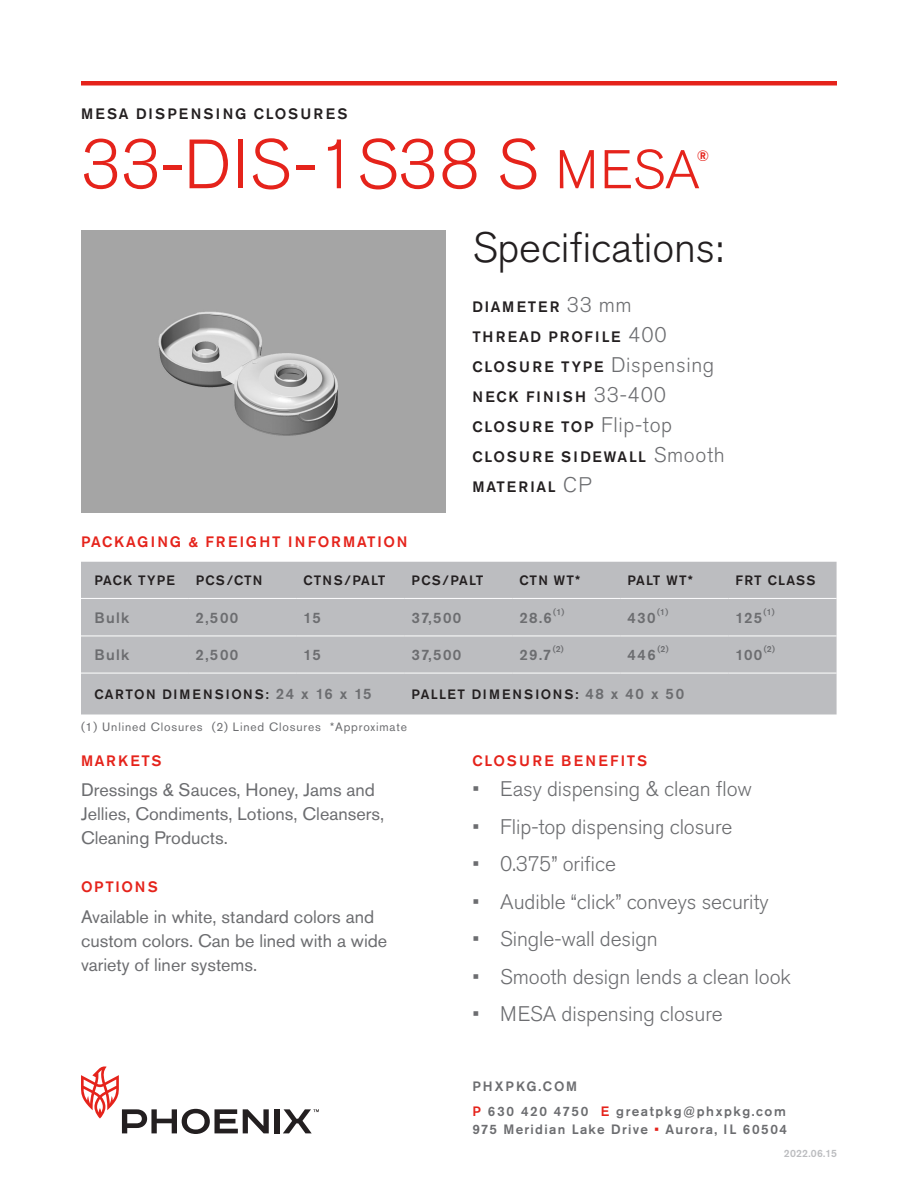
<style>
.page{position:relative;width:918px;height:1188px;background:#fff}
.page>*{position:absolute;margin:0;border:0;box-sizing:border-box;transform-origin:0 0}
.t1{font:300 69px "Akzidenz Grotesk Std";letter-spacing:.005em;color:#e5231b}
.Specifications_Heade{font:300 42px "Akzidenz Grotesk Std";letter-spacing:-.005em;color:#231f20}
.t2{font:300 21px "Akzidenz Grotesk Std";letter-spacing:-.005em;color:#6c6d70}
.Body_Copy{font:18px/24px "Akzidenz Grotesk Std";color:#6c6d70}
.Specifications_Copy{font:500 15px "Akzidenz Grotesk Std";letter-spacing:.125em;color:#231f20}
.Table_Product_Info{font:500 15px "Akzidenz Grotesk Std";letter-spacing:.09em;color:#6c6d70}
.Heading_PMS_485{font:500 15px "Akzidenz Grotesk Std";letter-spacing:.115em;color:#e5231b}
.Specifications_Copy-2{font:500 15px "Akzidenz Grotesk Std";letter-spacing:.155em;color:#231f20}
.Heading_PMS_485-2{font:500 15px "Akzidenz Grotesk Std";letter-spacing:.155em;color:#e5231b}
.Table_Headers{font:500 13.5px "Akzidenz Grotesk Std";letter-spacing:.085em;color:#231f20}
.Table_Product_Info-2{font:500 13.5px "Akzidenz Grotesk Std";letter-spacing:.115em;color:#231f20}
.t3{font:500 13.5px/24.8px "Akzidenz Grotesk Std";letter-spacing:.115em;color:#6c6d70}
.t4{font:500 13.5px "Akzidenz Grotesk Std";letter-spacing:.095em;color:#6c6d70}
.Table_Caption{font:12px "Akzidenz Grotesk Std";letter-spacing:.07em;color:#6c6d70}
.t5{font:500 10.5px "Akzidenz Grotesk Std";letter-spacing:.02em;color:#bcbdc0}
.Table_Product_Info-3{font:500 8.7px "Akzidenz Grotesk Std";color:#6c6d70}
.s1{font-size:54px}
.s2{font-weight:300;font-size:21px;color:#6c6d70}
.s3{font-size:15px;color:#6c6d70}
.s4{color:#e5231b}
</style>
<div class="page">
<div style="left:81px;top:81px;width:756px;height:5px;background:#e5231b"></div>
<div style="left:274px;top:1109px;width:5px;height:24px;background:#231f20"></div>
<svg style="left:81px;top:1066px;width:188px;height:68px"></svg>
<svg style="left:283px;top:1109px;width:36px;height:24px"></svg>
<div style="left:81px;top:562px;width:756px;height:152px;background:#bcbdc0"></div>
<hr style="left:297px;top:598px;width:108px;height:1px;background:#fff">
<hr style="left:405px;top:598px;width:108px;height:1px;background:#fff">
<hr style="left:513px;top:598px;width:108px;height:1px;background:#fff">
<hr style="left:621px;top:598px;width:108px;height:1px;background:#fff">
<hr style="left:729px;top:598px;width:108px;height:1px;background:#fff">
<hr style="left:81px;top:636px;width:108px;height:1px;background:#fff">
<hr style="left:189px;top:636px;width:108px;height:1px;background:#fff">
<hr style="left:297px;top:636px;width:108px;height:1px;background:#fff">
<hr style="left:405px;top:636px;width:108px;height:1px;background:#fff">
<hr style="left:513px;top:636px;width:108px;height:1px;background:#fff">
<hr style="left:621px;top:636px;width:108px;height:1px;background:#fff">
<hr style="left:729px;top:636px;width:108px;height:1px;background:#fff">
<hr style="left:81px;top:673px;width:108px;height:1px;background:#fff">
<hr style="left:189px;top:673px;width:108px;height:1px;background:#fff">
<hr style="left:297px;top:673px;width:108px;height:1px;background:#fff">
<hr style="left:405px;top:673px;width:108px;height:1px;background:#fff">
<hr style="left:513px;top:673px;width:108px;height:1px;background:#fff">
<hr style="left:621px;top:673px;width:108px;height:1px;background:#fff">
<hr style="left:729px;top:673px;width:108px;height:1px;background:#fff">
<hr style="left:81px;top:598px;width:108px;height:1px;background:#fff">
<hr style="left:189px;top:598px;width:108px;height:1px;background:#fff">
<img style="left:81px;top:230px;width:365px;height:283px">
<p class="Specifications_Copy-2" style="left:81px;top:105px;width:268px">MESA DISPENSING CLOSURES</p>
<h1 class="t1" style="left:81px;top:126px;width:620px">33-DIS-1S38 S <span class="s1">MESA</span></h1>
<p class="Heading_PMS_485" style="left:697px;top:146px;width:14px">®</p>
<p class="Specifications_Heade" style="left:472px;top:224px;width:252px">Specifications:</p>
<p class="Specifications_Copy" style="left:472px;top:298px;width:161px">DIAMETER <span class="s2">33 mm</span></p>
<p class="Specifications_Copy" style="left:472px;top:328px;width:196px">THREAD PROFILE <span class="s2">400</span></p>
<p class="Specifications_Copy" style="left:472px;top:358px;width:243px">CLOSURE TYPE <span class="s2">Dispensing</span></p>
<p class="Specifications_Copy-2" style="left:472px;top:388px;width:195px">NECK FINISH <span class="s2">33-400</span></p>
<p class="Specifications_Copy" style="left:472px;top:418px;width:201px">CLOSURE TOP <span class="s2">Flip-top</span></p>
<p class="Specifications_Copy" style="left:472px;top:448px;width:254px">CLOSURE SIDEWALL <span class="s2">Smooth</span></p>
<p class="Specifications_Copy" style="left:472px;top:478px;width:120px">MATERIAL <span class="s2">CP</span></p>
<p class="Heading_PMS_485" style="left:81px;top:532px;width:328px">PACKAGING &amp; FREIGHT INFORMATION</p>
<p class="Table_Headers" style="left:94px;top:572px;width:82px">PACK TYPE</p>
<p class="Table_Headers" style="left:196px;top:572px;width:68px">PCS/CTN</p>
<p class="Table_Headers" style="left:304px;top:572px;width:83px">CTNS/PALT</p>
<p class="Table_Headers" style="left:412px;top:572px;width:73px">PCS/PALT</p>
<p class="Table_Headers" style="left:519px;top:572px;width:62px">CTN WT*</p>
<p class="Table_Headers" style="left:627px;top:572px;width:67px">PALT WT*</p>
<p class="Table_Headers" style="left:735px;top:572px;width:82px">FRT CLASS</p>
<p class="Table_Product_Info" style="left:94px;top:609px;width:36px">Bulk</p>
<p class="Table_Product_Info" style="left:196px;top:609px;width:44px">2,500</p>
<p class="Table_Product_Info" style="left:304px;top:609px;width:19px">15</p>
<p class="Table_Product_Info" style="left:412px;top:609px;width:51px">37,500</p>
<p class="Table_Product_Info" style="left:519px;top:609px;width:34px">28.6</p>
<p class="Table_Product_Info-3" style="left:553px;top:607px;width:13px">(1)</p>
<p class="Table_Product_Info-3" style="left:657px;top:607px;width:13px">(1)</p>
<p class="Table_Product_Info-3" style="left:764px;top:607px;width:13px">(1)</p>
<p class="Table_Product_Info" style="left:627px;top:609px;width:30px">430</p>
<p class="Table_Product_Info" style="left:735px;top:609px;width:28px">125</p>
<p class="Table_Product_Info-3" style="left:553px;top:644px;width:13px">(2)</p>
<p class="Table_Product_Info" style="left:94px;top:646px;width:36px">Bulk</p>
<p class="Table_Product_Info" style="left:196px;top:646px;width:44px">2,500</p>
<p class="Table_Product_Info" style="left:304px;top:646px;width:19px">15</p>
<p class="Table_Product_Info" style="left:412px;top:646px;width:51px">37,500</p>
<p class="Table_Product_Info" style="left:519px;top:646px;width:33px">29.7</p>
<p class="Table_Product_Info-3" style="left:657px;top:644px;width:13px">(2)</p>
<p class="Table_Product_Info" style="left:627px;top:646px;width:30px">446</p>
<p class="Table_Product_Info-3" style="left:764px;top:644px;width:13px">(2)</p>
<p class="Table_Product_Info" style="left:735px;top:646px;width:29px">100</p>
<p class="Table_Product_Info-2" style="left:94px;top:686px;width:279px">CARTON DIMENSIONS: <span class="s3">24 x 16 x 15</span></p>
<p class="Table_Product_Info-2" style="left:412px;top:686px;width:274px">PALLET DIMENSIONS: <span class="s3">48 x 40 x 50</span></p>
<p class="Table_Caption" style="left:81px;top:720px;width:328px">(1) Unlined Closures (2) Lined Closures *Approximate</p>
<p class="Heading_PMS_485" style="left:81px;top:751px;width:82px">MARKETS</p>
<p class="Body_Copy" style="left:81px;top:778px;width:305px">Dressings &amp; Sauces, Honey, Jams and<br>Jellies, Condiments, Lotions, Cleansers,<br>Cleaning Products.</p>
<p class="Heading_PMS_485" style="left:81px;top:878px;width:78px">OPTIONS</p>
<p class="Body_Copy" style="left:81px;top:905px;width:308px">Available in white, standard colors and custom colors. Can be lined with a wide variety of liner systems.</p>
<p class="Heading_PMS_485-2" style="left:472px;top:751px;width:176px">CLOSURE BENEFITS</p>
<p class="t2" style="left:472px;top:777px;width:281px">• Easy dispensing &amp; clean flow</p>
<p class="t2" style="left:472px;top:815px;width:262px">• Flip-top dispensing closure</p>
<p class="t2" style="left:472px;top:852px;width:145px">• 0.375” orifice</p>
<p class="t2" style="left:472px;top:890px;width:298px">• Audible “click” conveys security</p>
<p class="t2" style="left:472px;top:927px;width:187px">• Single-wall design</p>
<p class="t2" style="left:472px;top:965px;width:320px">• Smooth design lends a clean look</p>
<p class="t2" style="left:472px;top:1002px;width:252px">• MESA dispensing closure</p>
<p class="t3" style="left:472px;top:1074px;width:315px">PHXPKG.COM<br><span class="s4">P</span> 630 420 4750 <span class="s4">E</span> greatpkg@phxpkg.com</p>
<p class="t4" style="left:472px;top:1121px;width:316px">975 Meridian Lake Drive <span class="s4">•</span> Aurora, IL 60504</p>
<p class="t5" style="left:784px;top:1147px;width:55px">2022.06.15</p>
</div>
